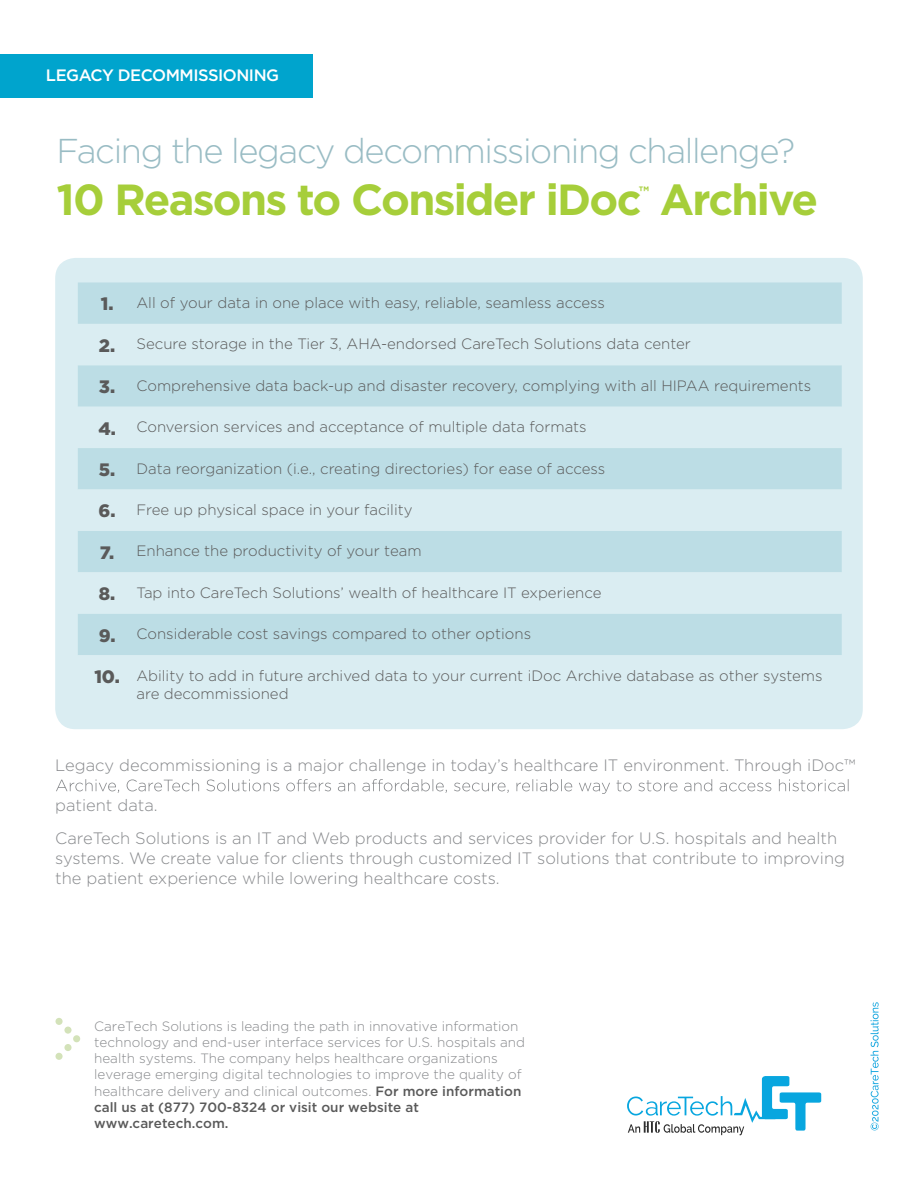
<style>
.page{position:relative;width:918px;height:1188px;background:#fff}
.page>*{position:absolute;margin:0;border:0;box-sizing:border-box;transform-origin:0 0}
.t1{font:700 43.5px "Gotham";letter-spacing:-.04em;color:#a6ce3a}
.t2{font:300 34.5px "Gotham";letter-spacing:-.04em;color:#99bcc4}
.t3{font:300 16.5px/33.3px "Gotham";color:#87898c}
.t4{font:500 16.5px "Gotham";letter-spacing:-.03em;color:#fff}
.t5{font:300 15px/18px "Gotham";color:#5a5a5a}
.t6{font:700 15px "Gotham";color:#a6ce3a}
.t7{font:300 13.5px/16.2px "Gotham";color:#87898c}
.s1{font-weight:900;font-size:18px}
.s2{font-weight:500;color:#5a5a5a}
</style>
<div class="page">
<div style="left:55px;top:258px;width:808px;height:471px;background:#daedf2;border-radius:20px"></div>
<div style="left:78px;top:282px;width:764px;height:42px;background:#bcdde5"></div>
<svg style="left:78px;top:365px;width:764px;height:290px;fill:#bcdde5"></svg>
<div style="left:0;top:54px;width:313px;height:44px;background:#00a4cd"></div>
<svg style="left:56px;top:779px;width:793px;height:15px"></svg>
<svg style="left:627px;top:1076px;width:194px;height:59px"></svg>
<img style="left:870px;top:1002px;width:9px;height:129px">
<div style="left:55px;top:1018px;width:8px;height:7px;background:#d3e2b9;border-radius:50%"></div>
<div style="left:55px;top:1053px;width:8px;height:7px;background:#d3e2b9;border-radius:50%"></div>
<div style="left:64px;top:1027px;width:8px;height:7px;background:#d3e2b9;border-radius:50%"></div>
<div style="left:64px;top:1044px;width:8px;height:7px;background:#d3e2b9;border-radius:50%"></div>
<div style="left:73px;top:1035px;width:7px;height:7px;background:#d3e2b9;border-radius:50%"></div>
<p class="t4" style="left:46px;top:65px;width:235px">LEGACY DECOMMISSIONING</p>
<h2 class="t2" style="left:56px;top:129px;width:740px">Facing the legacy decommissioning challenge?</h2>
<h1 class="t1" style="left:56px;top:171px;width:763px">10 Reasons to Consider iDoc Archive</h1>
<p class="t6" style="left:639px;top:182px;width:12px">™</p>
<p class="t5" style="left:101px;top:293px;width:506px"><span class="s1">1.</span> All of your data in one place with easy, reliable, seamless access</p>
<p class="t5" style="left:99px;top:335px;width:593px"><span class="s1">2.</span> Secure storage in the Tier 3, AHA-endorsed CareTech Solutions data center</p>
<p class="t5" style="left:99px;top:376px;width:714px"><span class="s1">3.</span> Comprehensive data back-up and disaster recovery, complying with all HIPAA requirements</p>
<p class="t5" style="left:98px;top:417px;width:490px"><span class="s1">4.</span> Conversion services and acceptance of multiple data formats</p>
<p class="t5" style="left:99px;top:459px;width:508px"><span class="s1">5.</span> Data reorganization (i.e., creating directories) for ease of access</p>
<p class="t5" style="left:99px;top:500px;width:315px"><span class="s1">6.</span> Free up physical space in your facility</p>
<p class="t5" style="left:100px;top:542px;width:323px"><span class="s1">7.</span> Enhance the productivity of your team</p>
<p class="t5" style="left:99px;top:583px;width:504px"><span class="s1">8.</span> Tap into CareTech Solutions’ wealth of healthcare IT experience</p>
<p class="t5" style="left:99px;top:624px;width:434px"><span class="s1">9.</span> Considerable cost savings compared to other options</p>
<p class="t5" style="left:136px;top:666px;width:688px;text-indent:-42px"><span class="s1">10.</span> Ability to add in future archived data to your current iDoc Archive database as other systems are decommissioned</p>
<p class="t3" style="left:55px;top:748px;width:802px">Legacy decommissioning is a major challenge in today’s healthcare IT environment. Through iDoc™</p>
<p class="t3" style="left:55px;top:788px;width:783px">patient data.<br>CareTech Solutions is an IT and Web products and services provider for U.S. hospitals and health</p>
<p class="t3" style="left:55px;top:848px;width:791px;line-height:19.8px">systems. We create value for clients through customized IT solutions that contribute to improving the patient experience while lowering healthcare costs.</p>
<p class="t7" style="left:94px;top:1017px;width:432px">CareTech Solutions is leading the path in innovative information technology and end-user interface services for U.S. hospitals and health systems. The company helps healthcare organizations leverage emerging digital technologies to improve the quality of healthcare delivery and clinical outcomes. <span class="s2">For more information call us at (877) 700-8324 or visit our website at www.caretech.com.</span></p>
</div>
